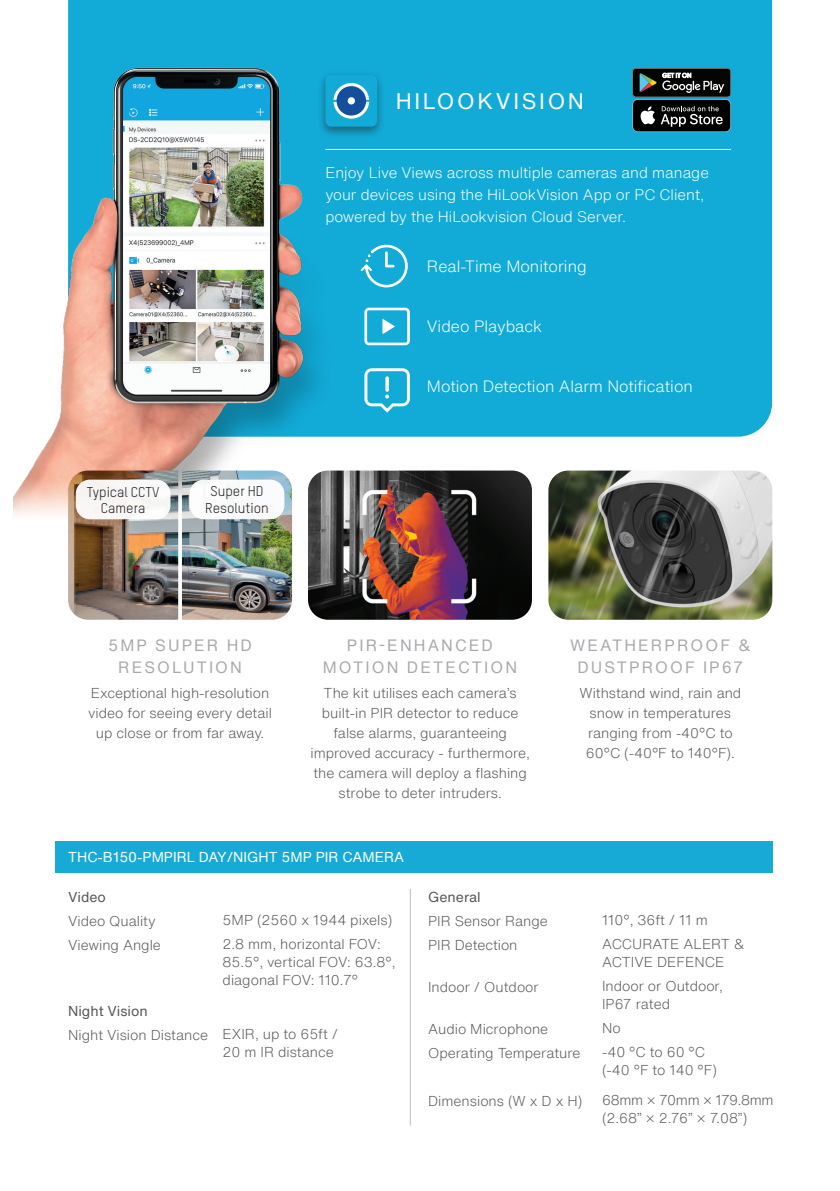
<style>
.page{position:relative;width:840px;height:1191px;background:#fff}
.page>*{position:absolute;margin:0;border:0;box-sizing:border-box;transform-origin:0 0}
.t1{font:22px "Helvetica Now Text";letter-spacing:.12em;color:#fff}
.t2{font:16px/22px "Helvetica Now Text";letter-spacing:.13em;color:#a8a9ad;text-align:center}
.t3{font:300 16px "Helvetica Now Text";color:#fff}
.t4{font:300 15px/22px "Helvetica Now Text";color:#fff}
.t5{font:300 14px/20px "Helvetica Now Text";color:#57585a;text-align:center}
.t6{font:14px "Helvetica Now Text";color:#fff}
.t7{font:14px/16.8px "TSTARPRO";color:#231f20;text-align:center}
.t8{font:14px "Helvetica Now Text";color:#57585a}
.t9{font:300 14px "Helvetica Now Text";letter-spacing:-.02em;color:#57585a}
</style>
<div class="page">
<div style="left:55px;top:841px;width:716px;height:31px;background:#17aad7"></div>
<div style="left:68px;top:0;width:703px;height:437px;background:#12aad7"></div>
<img style="left:14px;top:58px;width:340px;height:495px">
<svg style="left:364px;top:308px;width:45px;height:37px"></svg>
<svg style="left:360px;top:245px;width:47px;height:42px;background:#3fbade"></svg>
<svg style="left:364px;top:368px;width:45px;height:45px"></svg>
<div style="left:317px;top:71px;width:68px;height:68px;background:#231f20;opacity:.5"></div>
<div style="left:325px;top:75px;width:52px;height:52px;background:#12aad7;border-radius:6px"></div>
<svg style="left:333px;top:83px;width:36px;height:36px"></svg>
<div style="left:336px;top:86px;width:30px;height:30px;background:#154e9b;border-radius:50%"></div>
<div style="left:347px;top:97px;width:8px;height:7px;background:#fff;border-radius:50%"></div>
<hr style="left:325px;top:149px;width:405px;height:1px;background:#fff">
<svg style="left:632px;top:68px;width:98px;height:64px;background:#2f3535"></svg>
<img style="left:548px;top:470px;width:223px;height:150px">
<img style="left:308px;top:470px;width:223px;height:150px">
<img style="left:68px;top:470px;width:110px;height:150px">
<img style="left:182px;top:470px;width:110px;height:150px">
<div style="left:76px;top:479px;width:94px;height:40px;background:#f8f6f5;border-radius:14px"></div>
<div style="left:189px;top:479px;width:95px;height:40px;background:#fff;border-radius:14px"></div>
<hr style="left:410px;top:889px;width:1px;height:236px;background:#bcbdc0">
<p class="t1" style="left:395px;top:84px;width:190px">HILOOKVISION</p>
<p class="t4" style="left:325px;top:161px;width:385px">Enjoy Live Views across multiple cameras and manage your devices using the HiLookVision App or PC Client, powered by the HiLookvision Cloud Server.</p>
<p class="t3" style="left:427px;top:254px;width:161px">Real-Time Monitoring</p>
<p class="t3" style="left:427px;top:314px;width:117px">Video Playback</p>
<p class="t7" style="left:87px;top:482px;width:74px">Typical CCTV</p>
<p class="t7" style="left:101px;top:499px;width:46px">Camera</p>
<p class="t7" style="left:205px;top:482px;width:65px">Super HD<br>Resolution</p>
<p class="t3" style="left:427px;top:374px;width:267px">Motion Detection Alarm Notification</p>
<p class="t2" style="left:108px;top:633px;width:145px">5MP SUPER HD<br>RESOLUTION</p>
<p class="t2" style="left:347px;top:633px;width:147px">PIR-ENHANCED</p>
<p class="t2" style="left:322px;top:655px;width:196px">MOTION DETECTION</p>
<p class="t5" style="left:88px;top:682px;width:185px">Exceptional high-resolution video for seeing every detail up close or from far away.</p>
<p class="t5" style="left:310px;top:682px;width:221px">The kit utilises each camera’s built-in PIR detector to reduce false alarms, guaranteeing improved accuracy - furthermore, the camera will deploy a flashing strobe to deter intruders.</p>
<p class="t2" style="left:569px;top:633px;width:182px">WEATHERPROOF &amp;</p>
<p class="t2" style="left:577px;top:655px;width:167px">DUSTPROOF IP67</p>
<p class="t5" style="left:579px;top:682px;width:163px">Withstand wind, rain and snow in temperatures ranging from -40°C to<br>60°C (-40°F to 140°F).</p>
<p class="t6" style="left:68px;top:846px;width:337px">THC-B150-PMPIRL DAY/NIGHT 5MP PIR CAMERA</p>
<p class="t8" style="left:68px;top:886px;width:39px">Video</p>
<p class="t5" style="left:68px;top:910px;width:89px">Video Quality</p>
<p class="t5" style="left:68px;top:934px;width:94px">Viewing Angle</p>
<p class="t5" style="left:222px;top:910px;width:171px">5MP (2560 x 1944 pixels)</p>
<p class="t5" style="left:222px;top:935px;width:174px;line-height:18px;text-align:left">2.8 mm, horizontal FOV:<br>85.5°, vertical FOV: 63.8°, diagonal FOV: 110.7°</p>
<p class="t8" style="left:68px;top:1000px;width:81px">Night Vision</p>
<p class="t5" style="left:68px;top:1024px;width:141px">Night Vision Distance</p>
<p class="t5" style="left:222px;top:1024px;width:117px">EXIR, up to 65ft /</p>
<p class="t5" style="left:222px;top:1042px;width:112px">20 m IR distance</p>
<p class="t8" style="left:428px;top:886px;width:54px">General</p>
<p class="t5" style="left:428px;top:910px;width:121px">PIR Sensor Range</p>
<p class="t5" style="left:428px;top:934px;width:91px">PIR Detection</p>
<p class="t5" style="left:428px;top:976px;width:112px">Indoor / Outdoor</p>
<p class="t5" style="left:428px;top:1018px;width:122px">Audio Microphone</p>
<p class="t5" style="left:428px;top:1042px;width:154px">Operating Temperature</p>
<p class="t5" style="left:428px;top:1090px;width:156px">Dimensions (W x D x H)</p>
<p class="t5" style="left:601px;top:910px;width:107px">110°, 36ft / 11 m</p>
<p class="t5" style="left:601px;top:934px;width:144px">ACCURATE ALERT &amp;</p>
<p class="t5" style="left:601px;top:952px;width:124px">ACTIVE DEFENCE</p>
<p class="t5" style="left:601px;top:976px;width:122px">Indoor or Outdoor,</p>
<p class="t5" style="left:601px;top:994px;width:69px">IP67 rated</p>
<p class="t5" style="left:601px;top:1018px;width:20px">No</p>
<p class="t5" style="left:601px;top:1043px;width:116px;line-height:18px;text-align:left">-40 °C to 60 °C (-40 °F to 140 °F)</p>
<p class="t9" style="left:601px;top:1090px;width:173px">68mm × 70mm × 179.8mm</p>
<p class="t5" style="left:601px;top:1108px;width:147px">(2.68” × 2.76” × 7.08”)</p>
</div>
